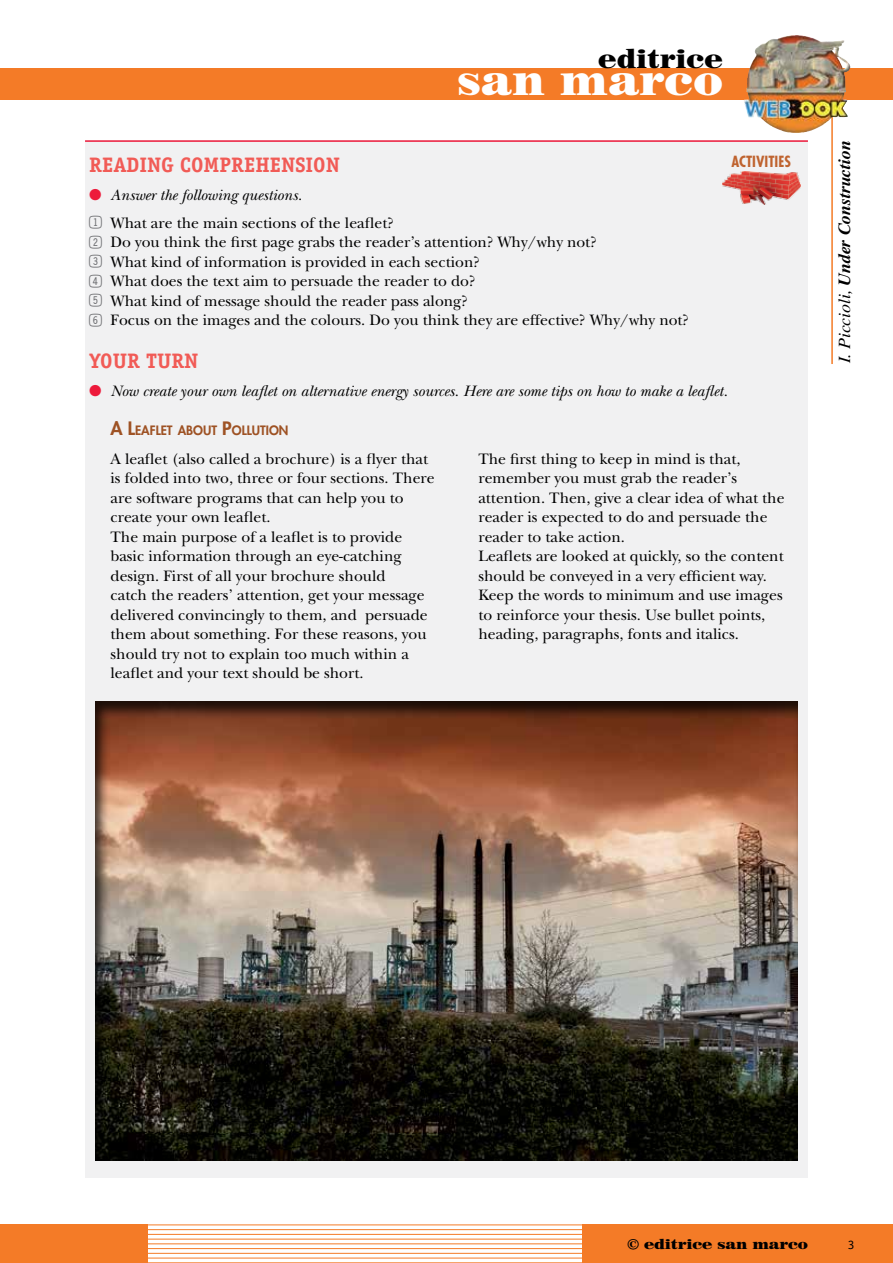
<style>
.page{position:relative;width:893px;height:1263px;background:#fff}
.page>*{position:absolute;margin:0;border:0;box-sizing:border-box;transform-origin:0 0}
.t1{font:900 43.5px "Century 725 BT";color:#fff}
.t2{font:900 27px "Century 725 BT";color:#000}
._006_att__tipo___fil{font:700 21px "Officina Serif Std";color:#f15b56}
._006_att__tipo{font:700 21px "Officina Serif Std";color:#f15b56}
.t3{font:italic 700 17.1px "Times LT Std";letter-spacing:-.01em;color:#000;scale:1.05 1}
._006_att__risposta{font:15.75px/19.5px "New Baskerville Std";color:#000}
._006_att__domanda{font:italic 15.75px "New Baskerville Std";color:#000}
.t4{font:700 condensed 15px "Futura Std";color:#bf632f}
.t5{font:900 14.25px "Century 725 BT";letter-spacing:-.01em;color:#000;scale:1.05 1}
.t6{font:12.9px "Officina Serif Std";color:#000;scale:1.05 1}
._006_att__titolino{font:800 12.6px "Futura Std";color:#9e5224}
.s1{color:#ed1a3b}
.s2{font-family:"Double Digits Super Square";font-size:16.5px;color:#6d6e71}
.s3{font-size:18px}
.s4{font-weight:400}
</style>
<div class="page">
<div style="left:0;top:1225px;width:147px;height:38px;background:#f47b27"></div>
<div style="left:583px;top:1225px;width:310px;height:38px;background:#f47b27"></div>
<hr style="left:145px;top:1224px;width:442px;height:1px;background:#f47b27">
<hr style="left:145px;top:1229px;width:442px;height:1px;background:#f47b27">
<hr style="left:145px;top:1234px;width:442px;height:1px;background:#f47b27">
<hr style="left:145px;top:1239px;width:442px;height:1px;background:#f47b27">
<hr style="left:145px;top:1243px;width:442px;height:1px;background:#f47b27">
<hr style="left:145px;top:1248px;width:442px;height:1px;background:#f47b27">
<hr style="left:145px;top:1253px;width:442px;height:1px;background:#f47b27">
<hr style="left:145px;top:1258px;width:442px;height:1px;background:#f47b27">
<hr style="left:145px;top:1262px;width:442px;height:1px;background:#f47b27">
<hr style="left:831px;top:113px;width:2px;height:251px;background:#f47b27">
<div style="left:0;top:68px;width:893px;height:32px;background:#f47b27"></div>
<img style="left:744px;top:35px;width:55px;height:98px">
<div style="left:85px;top:140px;width:723px;height:1038px;background:#f1f1f2"></div>
<hr style="left:85px;top:140px;width:723px;height:2px;background:#ed1a3b">
<img style="left:722px;top:171px;width:78px;height:33px">
<div style="left:94px;top:700px;width:704px;height:462px;background:#000;opacity:.75"></div>
<h2 class="t2" style="left:598px;top:42px;width:126px">editrice</h2>
<h1 class="t1" style="left:456px;top:53px;width:268px">san marco</h1>
<p class="t4" style="left:731px;top:152px;width:61px">ACTIVITIES</p>
<p class="_006_att__tipo___fil" style="left:89px;top:151px;width:252px">READING COMPREHENSION</p>
<p class="_006_att__domanda" style="left:89px;top:185px;width:214px"><span class="s1">●</span> Answer the following questions.</p>
<p class="_006_att__risposta" style="left:89px;top:213px;width:306px"><span class="s2">1</span> What are the main sections of the leaflet?</p>
<p class="_006_att__risposta" style="left:89px;top:232px;width:509px"><span class="s2">2</span> Do you think the first page grabs the reader’s attention? Why/why not?</p>
<p class="_006_att__risposta" style="left:89px;top:252px;width:392px"><span class="s2">3</span> What kind of information is provided in each section?</p>
<p class="_006_att__risposta" style="left:89px;top:271px;width:388px"><span class="s2">4</span> What does the text aim to persuade the reader to do?</p>
<p class="_006_att__risposta" style="left:89px;top:291px;width:380px"><span class="s2">5</span> What kind of message should the reader pass along?</p>
<p class="_006_att__risposta" style="left:89px;top:310px;width:601px"><span class="s2">6</span> Focus on the images and the colours. Do you think they are effective? Why/why not?</p>
<p class="_006_att__tipo" style="left:89px;top:348px;width:110px">YOUR TURN</p>
<p class="_006_att__domanda" style="left:89px;top:382px;width:640px"><span class="s1">●</span> Now create your own leaflet on alternative energy sources. Here are some tips on how to make a leaflet.</p>
<p class="_006_att__titolino" style="left:111px;top:423px;width:179px"><span class="s3">A L</span>EAFLET ABOUT <span class="s3">P</span>OLLUTION</p>
<p class="_006_att__risposta" style="left:111px;top:449px;width:326px">A leaflet (also called a brochure) is a flyer that is folded into two, three or four sections. There are software programs that can help you to create your own leaflet.</p>
<p class="_006_att__risposta" style="left:111px;top:527px;width:319px">The main purpose of a leaflet is to provide basic information through an eye-catching design. First of all your brochure should<br>catch the readers’ attention, get your message delivered convincingly to them, and persuade them about something. For these reasons, you should try not to explain too much within a leaflet and your text should be short.</p>
<p class="_006_att__risposta" style="left:478px;top:449px;width:308px">The first thing to keep in mind is that, remember you must grab the reader’s attention. Then, give a clear idea of what the reader is expected to do and persuade the reader to take action.</p>
<p class="_006_att__risposta" style="left:478px;top:547px;width:307px">Leaflets are looked at quickly, so the content should be conveyed in a very efficient way.<br>Keep the words to minimum and use images to reinforce your thesis. Use bullet points, heading, paragraphs, fonts and italics.</p>
<p class="t3" style="left:834px;top:363px;width:214px;rotate:-90deg"><span class="s4">I. Piccioli,</span> Under Construction</p>
<p class="t5" style="left:627px;top:1235px;width:174px">© editrice san marco</p>
<p class="t6" style="left:848px;top:1237px;width:8px">3</p>
</div>
